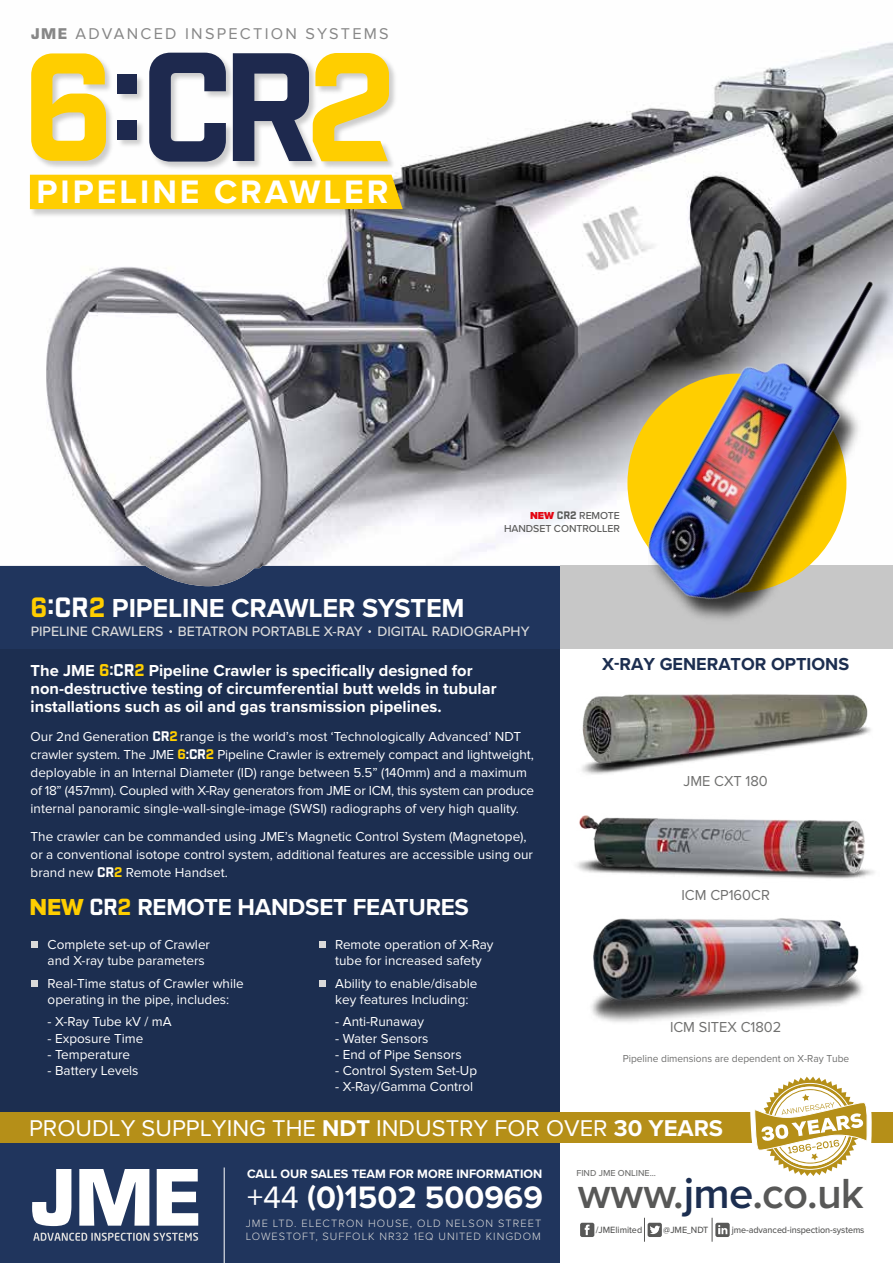
<style>
.page{position:relative;width:893px;height:1263px;background:#fff}
.page>*{position:absolute;margin:0;border:0;box-sizing:border-box;transform-origin:0 0}
.t1{font:600 43.65px "Proxima Nova";letter-spacing:-.02em;color:#585857}
.t2{font:700 33.75px "Proxima Nova";letter-spacing:.09em;color:#fff}
.t3{font:700 32.1px "Proxima Nova";color:#fff}
.t4{font:700 27px "Proxima Nova";letter-spacing:-.005em;color:#fff}
.t5{font:700 24px "Proxima Nova";letter-spacing:-.01em;color:#fff}
.t6{font:23.7px "Proxima Nova";color:#fff}
.t7{font:700 18px "Proxima Nova";color:#1c2e50}
.t8{font:700 16.5px/18px "Proxima Nova";color:#fff}
.t9{font:16.2px "Proxima Nova";letter-spacing:.14em;color:#878787}
.t10{font:15px "Proxima Nova";color:#70706f}
.t11{font:500 14.1px "Proxima Nova";color:#dadada}
.t12{font:13.5px/18px "Proxima Nova";color:#fff}
.t13{font:700 12.6px "Proxima Nova";color:#fff}
.t14{font:300 10.95px/13.2px "Proxima Nova";letter-spacing:.09em;color:#dadada}
.t15{font:10.5px "Proxima Nova";color:#70706f}
.t16{font:500 10.5px/12.6px "Proxima Nova";letter-spacing:-.005em;color:#585857;text-align:right}
.t17{font:500 9.45px "Proxima Nova";letter-spacing:-.01em;color:#585857;scale:.96 1}
.t18{font:500 9px "Proxima Nova";color:#70706f}
.s1{font-family:"Eurostile";font-weight:900}
.s2{font-weight:900;color:#e30613}
.s3{font-family:"Industry Inc Base";font-weight:400}
.s4{font-family:"Industry Inc Base";font-weight:400;color:#ffce00}
.s5{font-family:"Industry Inc Base"}
.s6{font-family:"Industry Inc Base";color:#ffce00}
.s7{font-family:"Proxima Nova Extrabld";font-weight:400;color:#ffce00}
.s8{font-family:"Industry Inc Base";font-weight:400;font-size:22.5px}
.s9{font-family:"Industry Inc Base";font-weight:400;font-size:22.5px;color:#ffce00}
.s10{font-weight:700}
.s11{font-weight:400}
.s12{font-size:29.7px}
.s13{color:#1c2e50}
</style>
<div class="page">
<div style="left:0;top:0;width:560px;height:1263px;background:#1c2e50"></div>
<div style="left:0;top:564px;width:560px;height:85px;background:#20355d"></div>
<img style="left:0;top:0;width:893px;height:586px">
<div style="left:560px;top:564px;width:333px;height:699px;background:#fff"></div>
<div style="left:0;top:1136px;width:560px;height:127px;background:#20355d"></div>
<div style="left:560px;top:566px;width:333px;height:83px;background:#c7c7c7"></div>
<svg style="left:33px;top:1233px;width:165px;height:8px"></svg>
<svg style="left:32px;top:1169px;width:39px;height:57px"></svg>
<svg style="left:79px;top:1169px;width:70px;height:57px"></svg>
<svg style="left:157px;top:1169px;width:41px;height:56px"></svg>
<div style="left:0;top:1112px;width:755px;height:31px;background:#b58f18"></div>
<div style="left:869px;top:1112px;width:24px;height:31px;background:#b58f18"></div>
<svg style="left:750px;top:1076px;width:122px;height:100px"></svg>
<hr style="left:224px;top:1167px;width:1px;height:96px;background:#fff">
<div style="left:580px;top:1223px;width:14px;height:14px;background:#585857;border-radius:2px"></div>
<svg style="left:585px;top:1224px;width:5px;height:11px"></svg>
<svg style="left:715px;top:1223px;width:15px;height:14px"></svg>
<div style="left:648px;top:1223px;width:14px;height:14px;background:#585857;border-radius:2px"></div>
<svg style="left:644px;top:1218px;width:16px;height:24px"></svg>
<svg style="left:712px;top:1218px;width:15px;height:24px"></svg>
<img style="left:582px;top:694px;width:289px;height:81px">
<img style="left:576px;top:815px;width:298px;height:208px">
<img style="left:28px;top:50px;width:386px;height:176px">
<div style="left:30px;top:175px;width:373px;height:34px;background:#ffce00"></div>
<svg style="left:31px;top:53px;width:75px;height:108px;background:#fad745"></svg>
<svg style="left:149px;top:53px;width:77px;height:109px"></svg>
<svg style="left:233px;top:53px;width:156px;height:108px"></svg>
<div style="left:118px;top:120px;width:19px;height:19px;background:#1e294e"></div>
<div style="left:118px;top:75px;width:19px;height:19px;background:#1e294e"></div>
<img style="left:621px;top:237px;width:272px;height:383px">
<div style="left:31px;top:941px;width:7px;height:6px;background:#dadada"></div>
<div style="left:319px;top:941px;width:7px;height:6px;background:#dadada"></div>
<div style="left:319px;top:980px;width:7px;height:7px;background:#dadada"></div>
<div style="left:31px;top:980px;width:7px;height:6px;background:#dadada"></div>
<p class="t9" style="left:31px;top:24px;width:359px"><span class="s1">JME</span> ADVANCED INSPECTION SYSTEMS</p>
<h2 class="t2" style="left:37px;top:167px;width:353px">PIPELINE CRAWLER</h2>
<p class="t16" style="left:504px;top:509px;width:117px"><span class="s2">NEW</span> <span class="s3">CR2</span> REMOTE<br>HANDSET CONTROLLER</p>
<h3 class="t4" style="left:31px;top:587px;width:436px"><span class="s4">6</span><span class="s3">:CR</span><span class="s4">2</span> PIPELINE CRAWLER SYSTEM</h3>
<p class="t11" style="left:31px;top:621px;width:500px">PIPELINE CRAWLERS BETATRON PORTABLE X-RAY DIGITAL RADIOGRAPHY</p>
<p class="t8" style="left:31px;top:662px;width:468px">The JME <span class="s4">6</span><span class="s3">:CR</span><span class="s4">2</span> Pipeline Crawler is specifically designed for non-destructive testing of circumferential butt welds in tubular installations such as oil and gas transmission pipelines.</p>
<p class="t12" style="left:31px;top:728px;width:505px">Our 2nd Generation <span class="s5">CR</span><span class="s6">2</span> range is the world’s most ‘Technologically Advanced’ NDT crawler system. The JME <span class="s6">6</span><span class="s5">:CR</span><span class="s6">2</span> Pipeline Crawler is extremely compact and lightweight, deployable in an Internal Diameter (ID) range between 5.5” (140mm) and a maximum of 18” (457mm). Coupled with X-Ray generators from JME or ICM, this system can produce internal panoramic single-wall-single-image (SWSI) radiographs of very high quality.</p>
<p class="t12" style="left:31px;top:828px;width:504px">The crawler can be commanded using JME’s Magnetic Control System (Magnetope), or a conventional isotope control system, additional features are accessible using our brand new <span class="s5">CR</span><span class="s6">2</span> Remote Handset.</p>
<h3 class="t5" style="left:30px;top:889px;width:441px"><span class="s7">NEW</span> <span class="s8">CR</span><span class="s9">2</span> REMOTE HANDSET FEATURES</h3>
<p class="t12" style="left:48px;top:937px;width:164px;line-height:16.2px">Complete set-up of Crawler and X-ray tube parameters</p>
<p class="t12" style="left:48px;top:975px;width:198px;line-height:16.2px">Real-Time status of Crawler while operating in the pipe, includes:</p>
<p class="t12" style="left:48px;top:1013px;width:126px">- X-Ray Tube kV / mA</p>
<p class="t12" style="left:48px;top:1029px;width:97px">- Exposure Time</p>
<p class="t12" style="left:48px;top:1045px;width:84px">- Temperature</p>
<p class="t12" style="left:48px;top:1062px;width:92px">- Battery Levels</p>
<p class="t12" style="left:335px;top:937px;width:160px;line-height:16.2px">Remote operation of X-Ray tube for increased safety</p>
<p class="t12" style="left:335px;top:975px;width:144px;line-height:16.2px">Ability to enable/disable key features Including:</p>
<p class="t12" style="left:335px;top:1013px;width:90px">- Anti-Runaway</p>
<p class="t12" style="left:335px;top:1029px;width:95px">- Water Sensors</p>
<p class="t12" style="left:335px;top:1045px;width:128px">- End of Pipe Sensors</p>
<p class="t12" style="left:335px;top:1062px;width:143px">- Control System Set-Up</p>
<p class="t12" style="left:335px;top:1078px;width:140px">- X-Ray/Gamma Control</p>
<h3 class="t7" style="left:602px;top:651px;width:249px">X-RAY GENERATOR OPTIONS</h3>
<p class="t10" style="left:683px;top:772px;width:86px">JME CXT 180</p>
<p class="t10" style="left:681px;top:886px;width:90px">ICM CP160CR</p>
<p class="t10" style="left:670px;top:1018px;width:113px">ICM SITEX C1802</p>
<p class="t15" style="left:623px;top:1052px;width:228px">Pipeline dimensions are dependent on X-Ray Tube</p>
<h3 class="t6" style="left:29px;top:1114px;width:696px">PROUDLY SUPPLYING THE <span class="s10">NDT</span> INDUSTRY FOR OVER <span class="s10">30 YEARS</span></h3>
<p class="t18" style="left:576px;top:1167px;width:81px">FIND JME ONLINE...</p>
<p class="t13" style="left:247px;top:1164px;width:297px">CALL OUR SALES TEAM FOR MORE INFORMATION</p>
<h3 class="t3" style="left:247px;top:1173px;width:297px"><span class="s11">+44</span> <span class="s12">(</span>0<span class="s12">)</span>1502 500969</h3>
<h1 class="t1" style="left:578px;top:1160px;width:288px">www.<span class="s13">jme</span>.co.uk</h1>
<p class="t14" style="left:246px;top:1216px;width:297px">JME LTD. ELECTRON HOUSE, OLD NELSON STREET<br>LOWESTOFT, SUFFOLK NR32 1EQ UNITED KINGDOM</p>
<p class="t17" style="left:596px;top:1222px;width:50px">/JMElimited</p>
<p class="t17" style="left:663px;top:1222px;width:49px">@JME_NDT</p>
<p class="t17" style="left:732px;top:1222px;width:140px">jme-advanced-inspection-systems</p>
</div>
